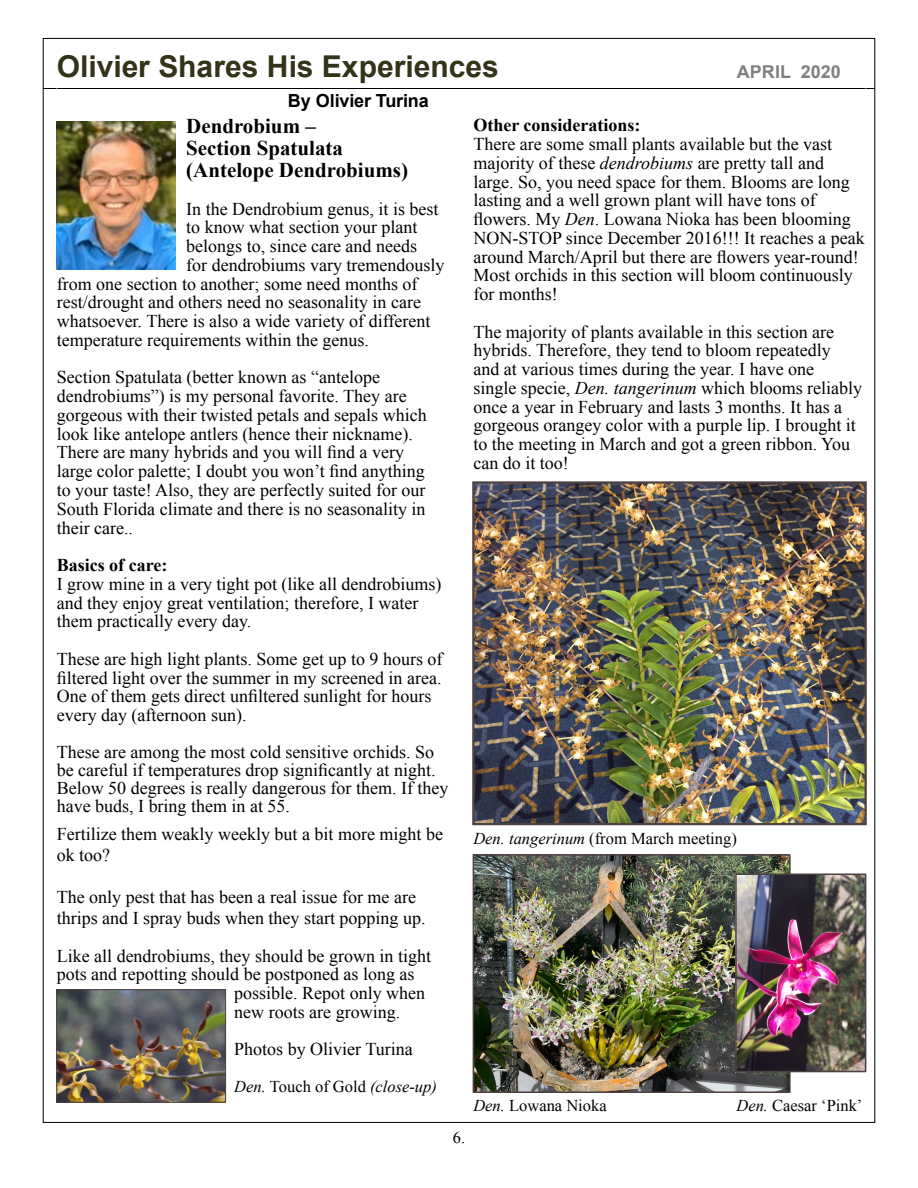
<style>
.page{position:relative;width:918px;height:1188px;background:#fff}
.page>*{position:absolute;margin:0;border:0;box-sizing:border-box;transform-origin:0 0}
.t1{font:700 30px "Arial";color:#333319}
.t2{font:700 21px/21.9px "Times New Roman";color:#000}
.t3{font:18px/18.8px "Times New Roman";color:#000}
.t4{font:700 18px "Times New Roman";color:#000}
.t5{font:700 18px "Arial";letter-spacing:-.01em;color:#000}
.t6{font:700 18px "Arial";color:#808080}
.t7{font:16.5px "Times New Roman";color:#000}
.t8{font:italic 16.5px "Times New Roman";color:#000}
.s1{font-style:normal}
.s2{font-style:italic}
</style>
<div class="page">
<hr style="left:43px;top:88px;width:832px;height:1px;background:#000">
<img style="left:57px;top:121px;width:118px;height:149px">
<img style="left:475px;top:484px;width:389px;height:338px">
<div style="left:472px;top:481px;width:395px;height:344px;border:2px solid #4e4141"></div>
<img style="left:59px;top:992px;width:165px;height:108px">
<div style="left:57px;top:990px;width:169px;height:112px;border:1px solid #4e4141"></div>
<img style="left:476px;top:857px;width:312px;height:233px">
<div style="left:473px;top:854px;width:318px;height:239px;border:2px solid #4e4141"></div>
<img style="left:738px;top:876px;width:125px;height:193px">
<div style="left:735px;top:873px;width:131px;height:199px;border:2px solid #4e4141"></div>
<h1 class="t1" style="left:57px;top:55px;width:444px">Olivier Shares His Experiences</h1>
<p class="t6" style="left:737px;top:65px;width:105px">APRIL 2020</p>
<p class="t5" style="left:288px;top:94px;width:142px">By Olivier Turina</p>
<p class="t2" style="left:186px;top:117px;width:223px">Dendrobium –<br>Section Spatulata (Antelope Dendrobiums)</p>
<p class="t3" style="left:186px;top:201px;width:254px">In the Dendrobium genus, it is best</p>
<p class="t3" style="left:186px;top:220px;width:233px">to know what section your plant</p>
<p class="t3" style="left:186px;top:238px;width:232px">belongs to, since care and needs</p>
<p class="t3" style="left:186px;top:257px;width:260px">for dendrobiums vary tremendously</p>
<p class="t3" style="left:57px;top:276px;width:362px">from one section to another; some need months of</p>
<p class="t3" style="left:57px;top:295px;width:366px">rest/drought and others need no seasonality in care</p>
<p class="t3" style="left:57px;top:313px;width:375px">whatsoever. There is also a wide variety of different</p>
<p class="t3" style="left:57px;top:332px;width:314px">temperature requirements within the genus.</p>
<p class="t3" style="left:57px;top:370px;width:372px">Section Spatulata (better known as “antelope dendrobiums”) is my personal favorite. They are gorgeous with their twisted petals and sepals which look like antelope antlers (hence their nickname).<br>There are many hybrids and you will find a very large color palette; I doubt you won’t find anything to your taste! Also, they are perfectly suited for our South Florida climate and there is no seasonality in their care..</p>
<p class="t4" style="left:57px;top:559px;width:112px">Basics of care:</p>
<p class="t3" style="left:57px;top:576px;width:386px">I grow mine in a very tight pot (like all dendrobiums) and they enjoy great ventilation; therefore, I water them practically every day.</p>
<p class="t3" style="left:57px;top:651px;width:387px">These are high light plants. Some get up to 9 hours of filtered light over the summer in my screened in area.<br>One of them gets direct unfiltered sunlight for hours every day (afternoon sun).</p>
<p class="t3" style="left:57px;top:745px;width:393px;line-height:18px">These are among the most cold sensitive orchids. So be careful if temperatures drop significantly at night.<br>Below 50 degrees is really dangerous for them. If they have buds, I bring them in at 55.</p>
<p class="t3" style="left:57px;top:825px;width:388px;line-height:21px">Fertilize them weakly weekly but a bit more might be ok too?</p>
<p class="t3" style="left:57px;top:888px;width:370px;line-height:21px">The only pest that has been a real issue for me are thrips and I spray buds when they start popping up.</p>
<p class="t3" style="left:57px;top:948px;width:376px">Like all dendrobiums, they should be grown in tight</p>
<p class="t3" style="left:57px;top:967px;width:359px">pots and repotting should be postponed as long as</p>
<p class="t3" style="left:234px;top:985px;width:192px">possible. Repot only when</p>
<p class="t3" style="left:234px;top:1004px;width:167px">new roots are growing.</p>
<p class="t3" style="left:234px;top:1042px;width:180px">Photos by Olivier Turina</p>
<p class="t8" style="left:234px;top:1081px;width:204px">Den. <span class="s1">Touch of Gold</span> (close-up)</p>
<p class="t4" style="left:473px;top:119px;width:169px">Other considerations:</p>
<p class="t3" style="left:473px;top:136px;width:393px">There are some small plants available but the vast majority of these <span class="s2">dendrobiums</span> are pretty tall and large. So, you need space for them. Blooms are long lasting and a well grown plant will have tons of flowers. My <span class="s2">Den</span>. Lowana Nioka has been blooming NON-STOP since December 2016!!! It reaches a peak around March/April but there are flowers year-round!<br>Most orchids in this section will bloom continuously for months!</p>
<p class="t3" style="left:473px;top:324px;width:390px">The majority of plants available in this section are hybrids. Therefore, they tend to bloom repeatedly<br>and at various times during the year. I have one<br>single specie, <span class="s2">Den. tangerinum</span> which blooms reliably once a year in February and lasts 3 months. It has a gorgeous orangey color with a purple lip. I brought it to the meeting in March and got a green ribbon. You can do it too!</p>
<p class="t7" style="left:473px;top:832px;width:265px"><span class="s2">Den. tangerinum</span> (from March meeting)</p>
<p class="t7" style="left:453px;top:1131px;width:14px">6.</p>
<p class="t7" style="left:473px;top:1099px;width:135px"><span class="s2">Den.</span> Lowana Nioka</p>
<p class="t7" style="left:736px;top:1099px;width:128px"><span class="s2">Den.</span> Caesar ‘Pink’</p>
</div>
